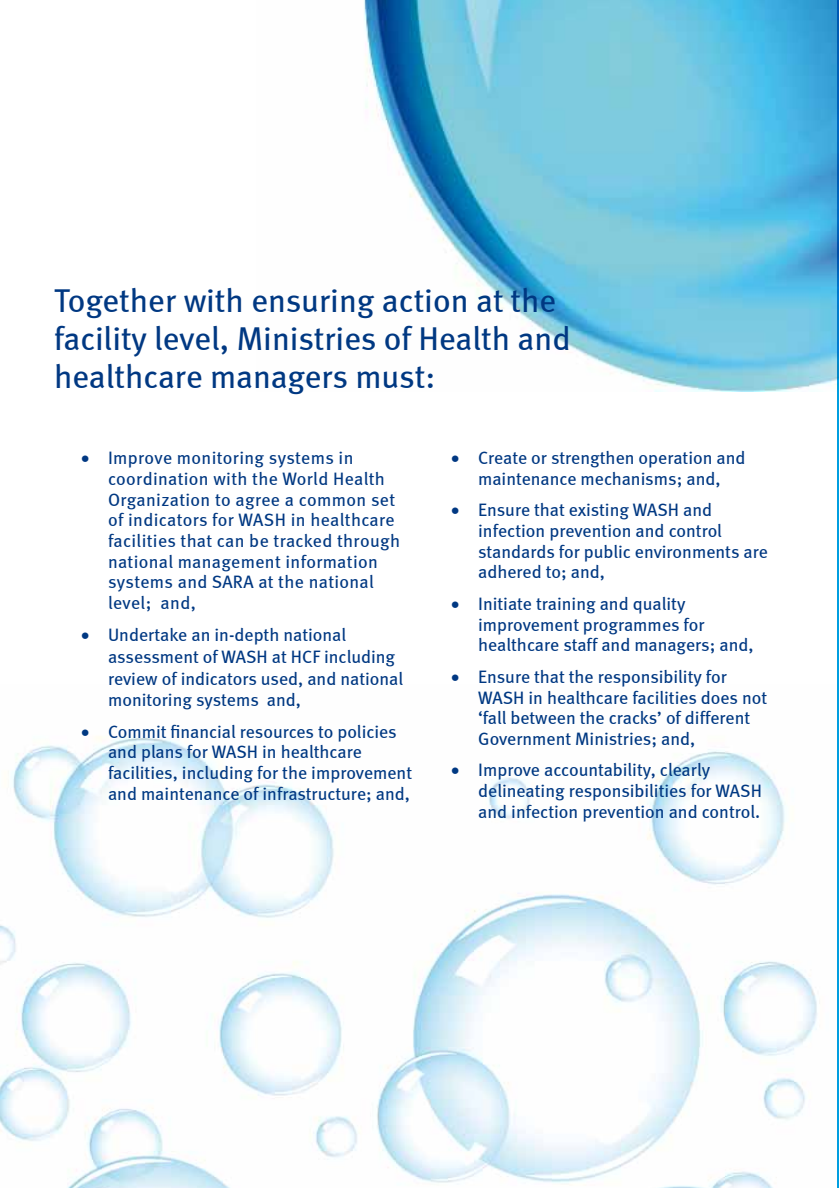
<style>
.page{position:relative;width:839px;height:1188px;background:#fff}
.page>*{position:absolute;margin:0;border:0;box-sizing:border-box;transform-origin:0 0}
.t1{font:33px/38px "Meta";color:#003882}
.t2{font:18px/20.7px "Meta";color:#003882}
.t3{font:18px/20.7px "Meta";letter-spacing:.02em;color:#003882}
</style>
<div class="page">
<img style="left:0;top:736px;width:817px;height:452px">
<hr style="left:837px;top:0;width:1px;height:1188px;background:#009ee0">
<img style="left:364px;top:0;width:474px;height:392px">
<h1 class="t1" style="left:54px;top:281px;width:518px">Together with ensuring action at the facility level, Ministries of Health and healthcare managers must:</h1>
<p class="t3" style="left:108px;top:447px;width:293px;text-indent:-27px">• Improve monitoring systems in coordination with the World Health<br>Organization to agree a common set of indicators for WASH in healthcare facilities that can be tracked through national management information systems and SARA at the national level; and,</p>
<p class="t2" style="left:108px;top:624px;width:296px;line-height:21.6px;text-indent:-27px">• Undertake an in-depth national assessment of WASH at HCF including review of indicators used, and national monitoring systems and,</p>
<p class="t2" style="left:108px;top:721px;width:305px;text-indent:-27px">• Commit financial resources to policies and plans for WASH in healthcare facilities, including for the improvement and maintenance of infrastructure; and,</p>
<p class="t2" style="left:451px;top:447px;width:296px;text-align:center">• Create or strengthen operation and maintenance mechanisms; and,</p>
<p class="t2" style="left:478px;top:500px;width:291px;text-indent:-27px">• Ensure that existing WASH and infection prevention and control standards for public environments are adhered to; and,</p>
<p class="t2" style="left:478px;top:593px;width:277px;text-indent:-27px">• Initiate training and quality improvement programmes for healthcare staff and managers; and,</p>
<p class="t2" style="left:478px;top:666px;width:290px;text-indent:-27px">• Ensure that the responsibility for WASH in healthcare facilities does not ‘fall between the cracks’ of different Government Ministries; and,</p>
<p class="t2" style="left:478px;top:760px;width:285px;text-indent:-27px">• Improve accountability, clearly delineating responsibilities for WASH and infection prevention and control.</p>
</div>
